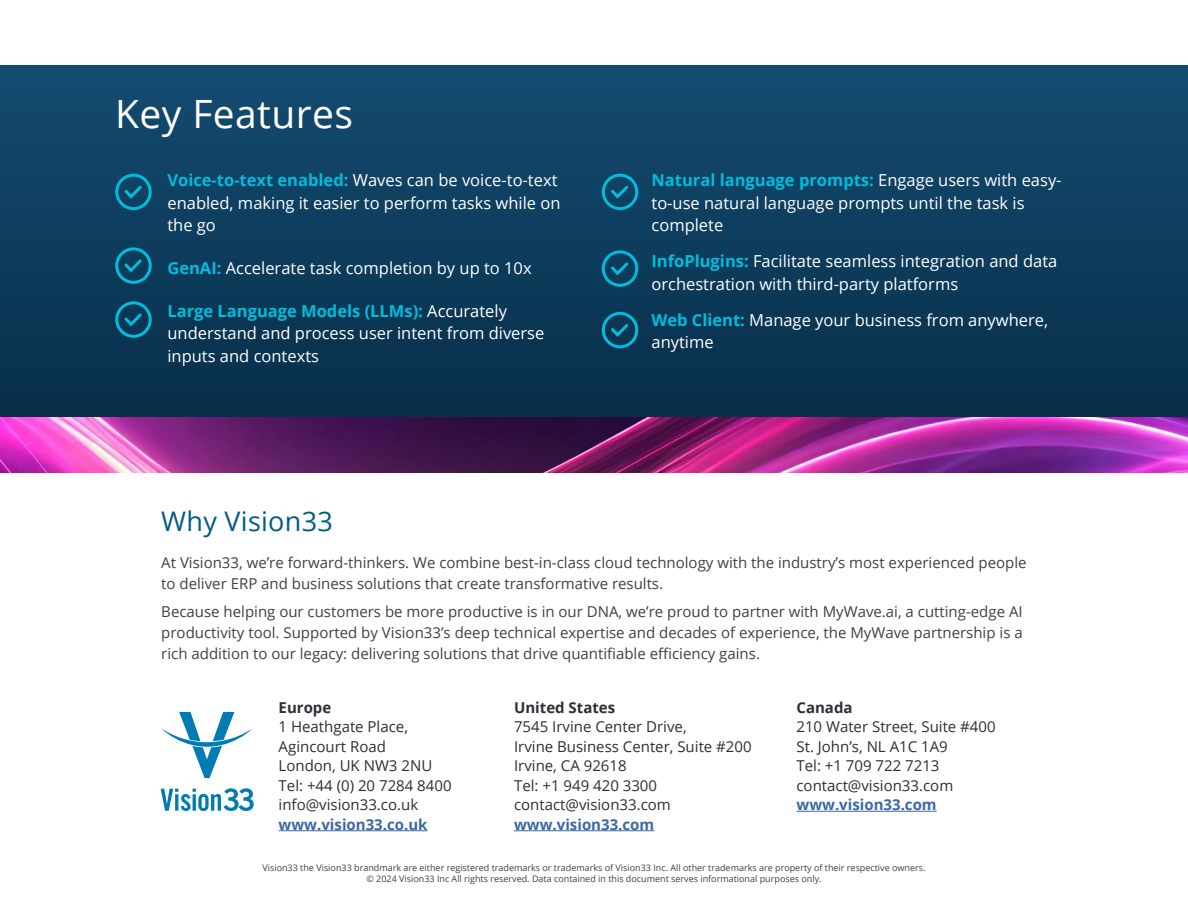
<style>
.page{position:relative;width:1188px;height:918px;background:#fff}
.page>*{position:absolute;margin:0;border:0;box-sizing:border-box;transform-origin:0 0}
.t1{font:39px "Open Sans";letter-spacing:.01em;color:#fff}
.t2{font:27px "Open Sans";letter-spacing:.01em;color:#005c85}
.t3{font:16.5px/22.5px "Open Sans";color:#fff}
.t4{font:15px/21px "Open Sans";color:#414042}
.t5{font:15px/19.5px "Open Sans";color:#2b2f36}
.t6{font:700 15px "Open Sans";color:#3a68a5}
.t7{font:700 15px "Open Sans";color:#2b2f36}
.t8{font:9px/10.5px "Open Sans";color:#414042;text-align:center}
.s1{font-weight:700;color:#00bddd}
</style>
<div class="page">
<svg style="left:1px;top:66px;width:1187px;height:351px;background:#0d3d5d"></svg>
<div style="left:115px;top:174px;width:37px;height:36px;border:3px solid #00bddd;border-radius:50%"></div>
<svg style="left:122px;top:183px;width:22px;height:18px"></svg>
<div style="left:602px;top:174px;width:36px;height:36px;border:3px solid #00bddd;border-radius:50%"></div>
<svg style="left:608px;top:183px;width:23px;height:18px"></svg>
<div style="left:115px;top:247px;width:37px;height:37px;border:3px solid #00bddd;border-radius:50%"></div>
<svg style="left:122px;top:257px;width:22px;height:18px"></svg>
<div style="left:602px;top:250px;width:36px;height:37px;border:3px solid #00bddd;border-radius:50%"></div>
<svg style="left:608px;top:260px;width:23px;height:18px"></svg>
<div style="left:115px;top:301px;width:37px;height:37px;border:3px solid #00bddd;border-radius:50%"></div>
<svg style="left:122px;top:311px;width:22px;height:18px"></svg>
<div style="left:602px;top:312px;width:36px;height:36px;border:3px solid #00bddd;border-radius:50%"></div>
<svg style="left:608px;top:321px;width:23px;height:18px"></svg>
<img style="left:0;top:417px;width:1188px;height:55px">
<hr style="left:279px;top:830px;width:149px;height:1px;background:#3a68a5">
<hr style="left:514px;top:830px;width:140px;height:1px;background:#3a68a5">
<hr style="left:796px;top:811px;width:141px;height:1px;background:#3a68a5">
<svg style="left:161px;top:712px;width:92px;height:66px"></svg>
<svg style="left:161px;top:788px;width:93px;height:23px"></svg>
<h1 class="t1" style="left:115px;top:87px;width:239px">Key Features</h1>
<p class="t3" style="left:167px;top:169px;width:395px"><span class="s1">Voice-to-text enabled:</span> Waves can be voice-to-text enabled, making it easier to perform tasks while on the go</p>
<p class="t3" style="left:167px;top:256px;width:366px"><span class="s1">GenAI:</span> Accelerate task completion by up to 10x</p>
<p class="t3" style="left:167px;top:299px;width:378px"><span class="s1">Large Language Models (LLMs):</span> Accurately understand and process user intent from diverse inputs and contexts</p>
<h2 class="t2" style="left:161px;top:503px;width:173px">Why Vision33</h2>
<p class="t3" style="left:652px;top:169px;width:412px"><span class="s1">Natural language prompts:</span> Engage users with easy&shy;to-use natural language prompts until the task is complete</p>
<p class="t3" style="left:652px;top:250px;width:407px"><span class="s1">InfoPlugins:</span> Facilitate seamless integration and data orchestration with third-party platforms</p>
<p class="t3" style="left:652px;top:308px;width:398px"><span class="s1">Web Client:</span> Manage your business from anywhere, anytime</p>
<p class="t4" style="left:161px;top:552px;width:867px">At Vision33, we’re forward-thinkers. We combine best-in-class cloud technology with the industry’s most experienced people to deliver ERP and business solutions that create transformative results.</p>
<p class="t4" style="left:161px;top:601px;width:863px;text-align:justify">Because helping our customers be more productive is in our DNA, we’re proud to partner with MyWave.ai, a cutting-edge AI productivity tool. Supported by Vision33’s deep technical expertise and decades of experience, the MyWave partnership is a rich addition to our legacy: delivering solutions that drive quantifiable efficiency gains.</p>
<p class="t7" style="left:279px;top:697px;width:54px">Europe</p>
<p class="t5" style="left:279px;top:717px;width:174px">1 Heathgate Place,<br>Agincourt Road<br>London, UK NW3 2NU<br>Tel: +44 (0) 20 7284 8400 info@vision33.co.uk</p>
<p class="t6" style="left:279px;top:814px;width:150px">www.vision33.co.uk</p>
<p class="t7" style="left:514px;top:697px;width:103px">United States</p>
<p class="t5" style="left:514px;top:717px;width:239px">7545 Irvine Center Drive,<br>Irvine Business Center, Suite #200<br>Irvine, CA 92618<br>Tel: +1 949 420 3300 contact@vision33.com</p>
<p class="t6" style="left:514px;top:814px;width:142px">www.vision33.com</p>
<p class="t7" style="left:796px;top:697px;width:58px">Canada</p>
<p class="t5" style="left:796px;top:717px;width:201px">210 Water Street, Suite #400<br>St. John’s, NL A1C 1A9<br>Tel: +1 709 722 7213 contact@vision33.com</p>
<p class="t6" style="left:796px;top:794px;width:142px">www.vision33.com</p>
<p class="t8" style="left:262px;top:863px;width:665px">Vision33 the Vision33 brandmark are either registered trademarks or trademarks of Vision33 Inc. All other trademarks are property of their respective owners. © 2024 Vision33 Inc All rights reserved. Data contained in this document serves informational purposes only.</p>
</div>
